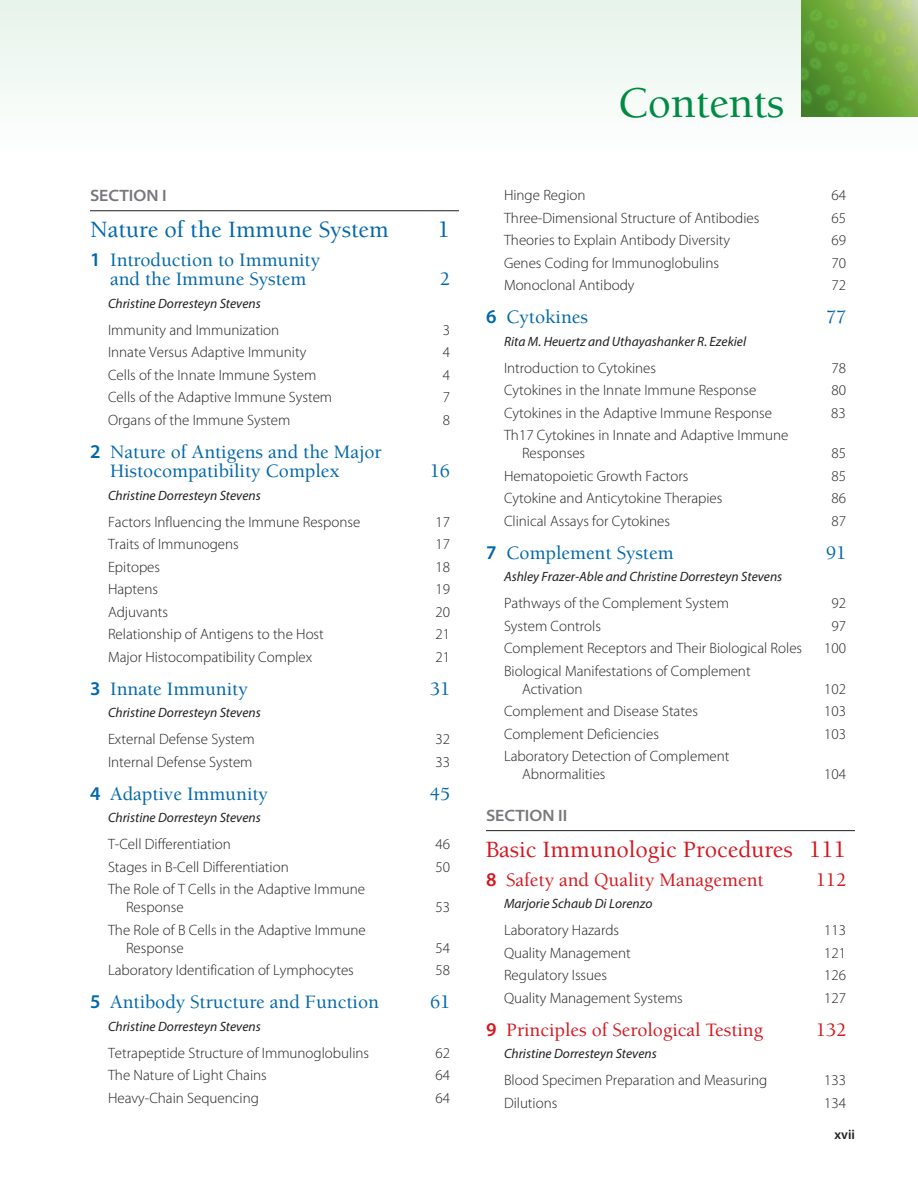
<style>
.page{position:relative;width:918px;height:1188px;background:#fff}
.page>*{position:absolute;margin:0;border:0;box-sizing:border-box;transform-origin:0 0}
.t1{font:500 45px "Berkeley";letter-spacing:-.01em;color:#008b43}
.t2{font:500 24px "Berkeley";color:#d7171f}
.t3{font:500 24px "Berkeley";color:#0067aa}
.t4{font:500 19.5px/19.5px "Berkeley";color:#0067aa;text-align:center}
.t5{font:500 19.5px "Berkeley";color:#d7171f}
.t6{font:600 semi-expanded 16.5px "Myriad Pro";color:#76787b}
.t7{font:300 15px/18px "Myriad Pro";color:#231f20}
.t8{font:italic 13.5px "Myriad Pro";color:#231f20}
.t9{font:600 13.5px "Myriad Pro";color:#231f20}
.s1{font-family:"Myriad Pro";font-weight:600}
</style>
<div class="page">
<div style="left:0;top:0;width:918px;height:153px;background:#f2f9f5"></div>
<img style="left:801px;top:0;width:117px;height:117px">
<hr style="left:90px;top:210px;width:369px;height:1px;background:#231f20">
<hr style="left:486px;top:830px;width:369px;height:1px;background:#231f20">
<p class="t6" style="left:90px;top:190px;width:78px">SECTION I</p>
<p class="t3" style="left:90px;top:220px;width:300px">Nature of the Immune System</p>
<p class="t3" style="left:438px;top:220px;width:14px">1</p>
<p class="t4" style="left:90px;top:252px;width:232px"><span class="s1">1</span> Introduction to Immunity and the Immune System</p>
<p class="t4" style="left:440px;top:271px;width:12px">2</p>
<p class="t8" style="left:108px;top:295px;width:154px">Christine Dorresteyn Stevens</p>
<p class="t7" style="left:108px;top:322px;width:173px">Immunity and Immunization</p>
<p class="t7" style="left:443px;top:322px;width:9px">3</p>
<p class="t7" style="left:108px;top:345px;width:200px">Innate Versus Adaptive Immunity</p>
<p class="t7" style="left:443px;top:345px;width:9px">4</p>
<p class="t7" style="left:108px;top:367px;width:210px">Cells of the Innate Immune System</p>
<p class="t7" style="left:443px;top:367px;width:9px">4</p>
<p class="t7" style="left:108px;top:390px;width:226px">Cells of the Adaptive Immune System</p>
<p class="t7" style="left:443px;top:390px;width:9px">7</p>
<p class="t7" style="left:108px;top:412px;width:184px">Organs of the Immune System</p>
<p class="t7" style="left:443px;top:412px;width:9px">8</p>
<p class="t4" style="left:110px;top:444px;width:273px;text-align:left;text-indent:-20px"><span class="s1">2</span> Nature of Antigens and the Major<br>Histocompatibility Complex</p>
<p class="t4" style="left:430px;top:463px;width:22px">16</p>
<p class="t8" style="left:108px;top:487px;width:154px">Christine Dorresteyn Stevens</p>
<p class="t7" style="left:108px;top:514px;width:254px">Factors Influencing the Immune Response</p>
<p class="t7" style="left:435px;top:514px;width:16px">17</p>
<p class="t7" style="left:108px;top:537px;width:132px">Traits of Immunogens</p>
<p class="t7" style="left:435px;top:537px;width:16px">17</p>
<p class="t7" style="left:108px;top:559px;width:54px">Epitopes</p>
<p class="t7" style="left:435px;top:559px;width:16px">18</p>
<p class="t7" style="left:108px;top:582px;width:52px">Haptens</p>
<p class="t7" style="left:435px;top:582px;width:16px">19</p>
<p class="t7" style="left:108px;top:604px;width:61px">Adjuvants</p>
<p class="t7" style="left:435px;top:604px;width:16px">20</p>
<p class="t7" style="left:108px;top:627px;width:217px">Relationship of Antigens to the Host</p>
<p class="t7" style="left:435px;top:627px;width:16px">21</p>
<p class="t7" style="left:108px;top:649px;width:206px">Major Histocompatibility Complex</p>
<p class="t7" style="left:435px;top:649px;width:16px">21</p>
<p class="t4" style="left:90px;top:681px;width:159px"><span class="s1">3</span> Innate Immunity</p>
<p class="t4" style="left:430px;top:681px;width:22px">31</p>
<p class="t8" style="left:108px;top:705px;width:154px">Christine Dorresteyn Stevens</p>
<p class="t7" style="left:108px;top:732px;width:148px">External Defense System</p>
<p class="t7" style="left:435px;top:732px;width:16px">32</p>
<p class="t7" style="left:108px;top:754px;width:146px">Internal Defense System</p>
<p class="t7" style="left:435px;top:754px;width:16px">33</p>
<p class="t4" style="left:90px;top:786px;width:179px"><span class="s1">4</span> Adaptive Immunity</p>
<p class="t4" style="left:430px;top:786px;width:22px">45</p>
<p class="t8" style="left:108px;top:810px;width:154px">Christine Dorresteyn Stevens</p>
<p class="t7" style="left:108px;top:837px;width:125px">T-Cell Differentiation</p>
<p class="t7" style="left:435px;top:837px;width:16px">46</p>
<p class="t7" style="left:108px;top:859px;width:182px">Stages in B-Cell Differentiation</p>
<p class="t7" style="left:435px;top:859px;width:16px">50</p>
<p class="t7" style="left:126px;top:882px;width:241px;text-indent:-18px">The Role of T Cells in the Adaptive Immune<br>Response</p>
<p class="t7" style="left:435px;top:900px;width:16px">53</p>
<p class="t7" style="left:126px;top:922px;width:241px;text-indent:-18px">The Role of B Cells in the Adaptive Immune<br>Response</p>
<p class="t7" style="left:435px;top:940px;width:16px">54</p>
<p class="t7" style="left:108px;top:963px;width:247px">Laboratory Identification of Lymphocytes</p>
<p class="t7" style="left:435px;top:963px;width:16px">58</p>
<p class="t4" style="left:90px;top:994px;width:290px"><span class="s1">5</span> Antibody Structure and Function</p>
<p class="t4" style="left:430px;top:994px;width:22px">61</p>
<p class="t8" style="left:108px;top:1018px;width:154px">Christine Dorresteyn Stevens</p>
<p class="t7" style="left:108px;top:1045px;width:263px">Tetrapeptide Structure of Immunoglobulins</p>
<p class="t7" style="left:435px;top:1045px;width:16px">62</p>
<p class="t7" style="left:108px;top:1068px;width:160px">The Nature of Light Chains</p>
<p class="t7" style="left:435px;top:1068px;width:16px">64</p>
<p class="t7" style="left:108px;top:1090px;width:152px">Heavy-Chain Sequencing</p>
<p class="t7" style="left:435px;top:1090px;width:16px">64</p>
<p class="t1" style="left:618px;top:85px;width:168px">Contents</p>
<p class="t7" style="left:504px;top:187px;width:83px">Hinge Region</p>
<p class="t7" style="left:831px;top:187px;width:16px">64</p>
<p class="t7" style="left:504px;top:210px;width:257px">Three-Dimensional Structure of Antibodies</p>
<p class="t7" style="left:831px;top:210px;width:16px">65</p>
<p class="t7" style="left:504px;top:232px;width:228px">Theories to Explain Antibody Diversity</p>
<p class="t7" style="left:831px;top:232px;width:16px">69</p>
<p class="t7" style="left:504px;top:255px;width:216px">Genes Coding for Immunoglobulins</p>
<p class="t7" style="left:831px;top:255px;width:16px">70</p>
<p class="t7" style="left:504px;top:277px;width:132px">Monoclonal Antibody</p>
<p class="t7" style="left:831px;top:277px;width:16px">72</p>
<p class="t4" style="left:486px;top:309px;width:104px"><span class="s1">6</span> Cytokines</p>
<p class="t4" style="left:826px;top:309px;width:22px">77</p>
<p class="t8" style="left:504px;top:333px;width:244px">Rita M. Heuertz and Uthayashanker R. Ezekiel</p>
<p class="t7" style="left:504px;top:360px;width:154px">Introduction to Cytokines</p>
<p class="t7" style="left:831px;top:360px;width:16px">78</p>
<p class="t7" style="left:504px;top:382px;width:254px">Cytokines in the Innate Immune Response</p>
<p class="t7" style="left:831px;top:382px;width:16px">80</p>
<p class="t7" style="left:504px;top:405px;width:270px">Cytokines in the Adaptive Immune Response</p>
<p class="t7" style="left:831px;top:405px;width:16px">83</p>
<p class="t7" style="left:522px;top:427px;width:268px;text-indent:-18px">Th17 Cytokines in Innate and Adaptive Immune<br>Responses</p>
<p class="t7" style="left:831px;top:445px;width:16px">85</p>
<p class="t7" style="left:504px;top:468px;width:186px">Hematopoietic Growth Factors</p>
<p class="t7" style="left:831px;top:468px;width:16px">85</p>
<p class="t7" style="left:504px;top:490px;width:220px">Cytokine and Anticytokine Therapies</p>
<p class="t7" style="left:831px;top:490px;width:16px">86</p>
<p class="t7" style="left:504px;top:513px;width:168px">Clinical Assays for Cytokines</p>
<p class="t7" style="left:831px;top:513px;width:16px">87</p>
<p class="t4" style="left:486px;top:545px;width:189px"><span class="s1">7</span> Complement System</p>
<p class="t4" style="left:826px;top:545px;width:22px">91</p>
<p class="t8" style="left:504px;top:568px;width:280px">Ashley Frazer-Able and Christine Dorresteyn Stevens</p>
<p class="t7" style="left:504px;top:595px;width:226px">Pathways of the Complement System</p>
<p class="t7" style="left:831px;top:595px;width:16px">92</p>
<p class="t7" style="left:504px;top:618px;width:99px">System Controls</p>
<p class="t7" style="left:831px;top:618px;width:16px">97</p>
<p class="t7" style="left:504px;top:640px;width:300px">Complement Receptors and Their Biological Roles</p>
<p class="t7" style="left:824px;top:640px;width:23px">100</p>
<p class="t7" style="left:522px;top:663px;width:230px;text-indent:-18px">Biological Manifestations of Complement<br>Activation</p>
<p class="t7" style="left:824px;top:681px;width:23px">102</p>
<p class="t7" style="left:504px;top:703px;width:195px">Complement and Disease States</p>
<p class="t7" style="left:824px;top:703px;width:23px">103</p>
<p class="t7" style="left:504px;top:726px;width:156px">Complement Deficiencies</p>
<p class="t7" style="left:824px;top:726px;width:23px">103</p>
<p class="t7" style="left:522px;top:748px;width:209px;text-indent:-18px">Laboratory Detection of Complement<br>Abnormalities</p>
<p class="t7" style="left:824px;top:766px;width:23px">104</p>
<p class="t6" style="left:486px;top:810px;width:83px">SECTION II</p>
<p class="t2" style="left:486px;top:840px;width:362px">Basic Immunologic Procedures 111</p>
<p class="t5" style="left:486px;top:872px;width:279px"><span class="s1">8</span> Safety and Quality Management</p>
<p class="t5" style="left:816px;top:872px;width:32px">112</p>
<p class="t8" style="left:504px;top:895px;width:150px">Marjorie Schaub Di Lorenzo</p>
<p class="t7" style="left:504px;top:922px;width:117px">Laboratory Hazards</p>
<p class="t7" style="left:824px;top:922px;width:23px">113</p>
<p class="t7" style="left:504px;top:945px;width:128px">Quality Management</p>
<p class="t7" style="left:824px;top:945px;width:23px">121</p>
<p class="t7" style="left:504px;top:967px;width:105px">Regulatory Issues</p>
<p class="t7" style="left:824px;top:967px;width:23px">126</p>
<p class="t7" style="left:504px;top:990px;width:180px">Quality Management Systems</p>
<p class="t7" style="left:824px;top:990px;width:23px">127</p>
<p class="t5" style="left:486px;top:1022px;width:279px"><span class="s1">9</span> Principles of Serological Testing</p>
<p class="t5" style="left:816px;top:1022px;width:32px">132</p>
<p class="t8" style="left:504px;top:1045px;width:154px">Christine Dorresteyn Stevens</p>
<p class="t7" style="left:504px;top:1072px;width:265px">Blood Specimen Preparation and Measuring</p>
<p class="t7" style="left:824px;top:1072px;width:23px">133</p>
<p class="t7" style="left:504px;top:1095px;width:55px">Dilutions</p>
<p class="t7" style="left:824px;top:1095px;width:23px">134</p>
<p class="t9" style="left:835px;top:1125px;width:22px">xvii</p>
</div>
